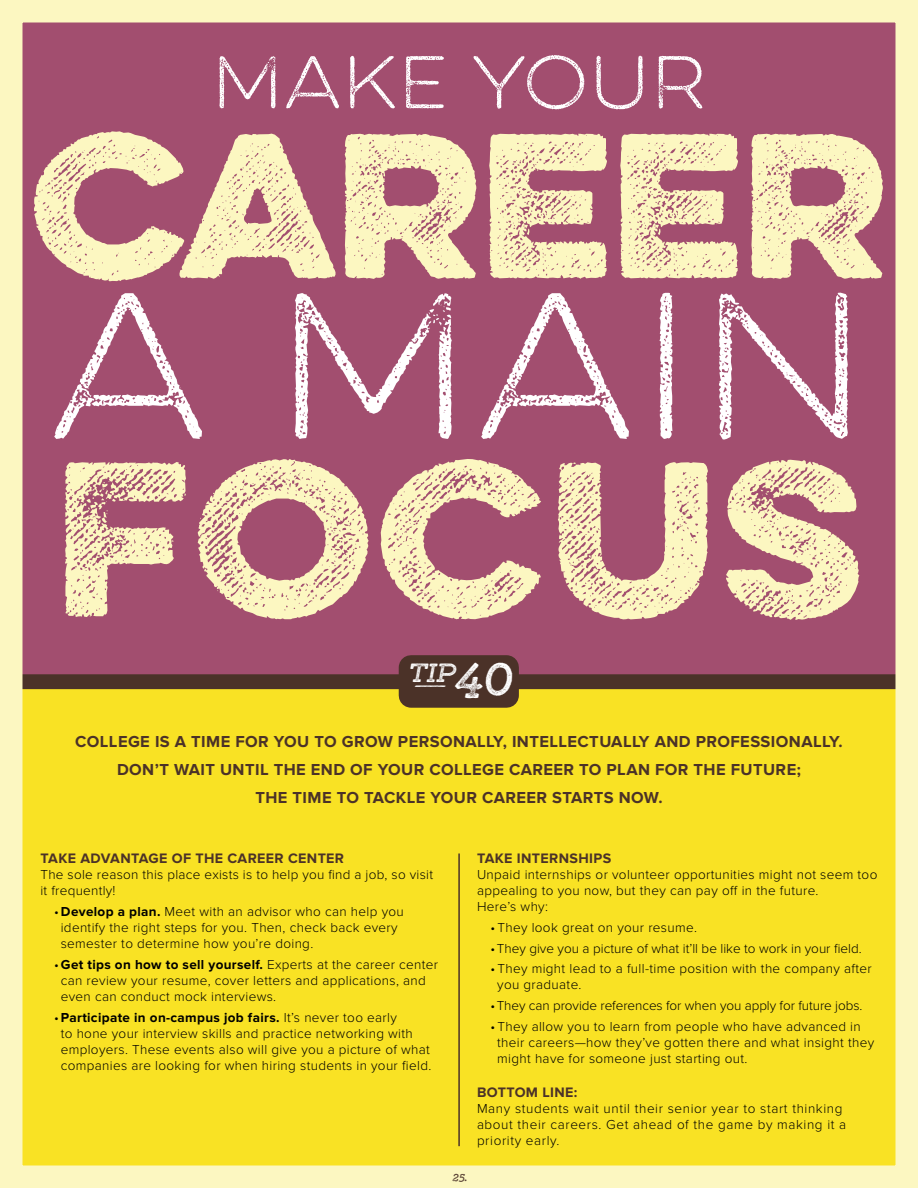
<style>
.page{position:relative;width:918px;height:1188px;background:#fff}
.page>*{position:absolute;margin:0;border:0;box-sizing:border-box;transform-origin:0 0}
.t1{font:300 195.9px "Eveleth Slant";letter-spacing:.02em;color:#fcf7c1;scale:1.05 1}
.t2{font:100 186.45px "Eveleth";color:#fff;scale:1.05 1}
.t3{font:183.3px "Eveleth Slant";letter-spacing:-.015em;color:#fcf7c1;scale:1.05 1}
.t4{font:100 66.75px "Eveleth";letter-spacing:.02em;color:#fff;scale:1.05 1}
.t5{font:700 40.5px "Gist X Reg";color:#fff;scale:1.05 1}
.t6{font:700 23.55px "Gist X Reg";color:#fff;scale:1.05 1}
.t7{font:700 16.5px/27.9px "Proxima Nova";letter-spacing:.025em;color:#4b3228;text-align:center}
.t8{font:700 14.25px "Proxima Nova";letter-spacing:.025em;color:#4b3228}
.t9{font:300 13.5px/16.2px "Proxima Nova";letter-spacing:.025em;color:#000}
.t10{font:300 13.5px/16.2px "Proxima Nova";letter-spacing:.045em;color:#000}
.t11{font:300 13.5px "Proxima Nova";color:#000}
.t12{font:300 13.5px "Proxima Nova";letter-spacing:-.005em;color:#000}
.t13{font:700 11.85px "Gist X Reg";color:#fff;scale:4 1}
.t14{font:700 9px "Gist X Reg";color:#4b3228;scale:1.05 1}
.s1{font-weight:700}
</style>
<div class="page">
<div style="left:12px;top:17px;width:893px;height:661px;background:#a24e6f"></div>
<div style="left:12px;top:680px;width:887px;height:508px;background:#f9e224"></div>
<hr style="left:458px;top:853px;width:2px;height:293px;background:#4b3228">
<div style="left:0;top:674px;width:918px;height:15px;background:#4b3228"></div>
<div style="left:399px;top:655px;width:120px;height:53px;background:#4b3228"></div>
<div style="left:0;top:0;width:918px;height:1188px;border:22px solid #fcf7c1"></div>
<h3 class="t4" style="left:212px;top:37px;width:473px">MAKE YOUR</h3>
<h3 class="t3" style="left:30px;top:65px;width:819px">CAREER</h3>
<h2 class="t2" style="left:50px;top:238px;width:782px">A MAIN</h2>
<h1 class="t1" style="left:54px;top:388px;width:773px">FOCUS</h1>
<h3 class="t5" style="left:455px;top:651px;width:57px">40</h3>
<h3 class="t6" style="left:409px;top:656px;width:46px">TIP</h3>
<p class="t13" style="left:413px;top:677px;width:10px">—</p>
<p class="t7" style="left:75px;top:728px;width:769px">COLLEGE IS A TIME FOR YOU TO GROW PERSONALLY, INTELLECTUALLY AND PROFESSIONALLY.<br>DON’T WAIT UNTIL THE END OF YOUR COLLEGE CAREER TO PLAN FOR THE FUTURE;<br>THE TIME TO TACKLE YOUR CAREER STARTS NOW.</p>
<p class="t8" style="left:40px;top:850px;width:305px">TAKE ADVANTAGE OF THE CAREER CENTER</p>
<p class="t9" style="left:40px;top:867px;width:394px">The sole reason this place exists is to help you find a job, so visit it frequently!</p>
<p class="t9" style="left:61px;top:903px;width:345px;text-indent:-7px">• <span class="s1">Develop a plan.</span> Meet with an advisor who can help you identify the right steps for you. Then, check back every semester to determine how you’re doing.</p>
<p class="t9" style="left:61px;top:957px;width:379px;text-indent:-7px">• <span class="s1">Get tips on how to sell yourself.</span> Experts at the career center can review your resume, cover letters and applications, and even can conduct mock interviews.</p>
<p class="t9" style="left:61px;top:1010px;width:372px;text-indent:-7px">• <span class="s1">Participate in on-campus job fairs.</span> It’s never too early<br>to hone your interview skills and practice networking with employers. These events also will give you a picture of what companies are looking for when hiring students in your field.</p>
<p class="t14" style="left:453px;top:1171px;width:15px">25.</p>
<p class="t8" style="left:477px;top:850px;width:136px">TAKE INTERNSHIPS</p>
<p class="t9" style="left:477px;top:867px;width:402px">Unpaid internships or volunteer opportunities might not seem too appealing to you now, but they can pay off in the future.<br>Here’s why:</p>
<p class="t9" style="left:490px;top:920px;width:208px">• They look great on your resume.</p>
<p class="t11" style="left:490px;top:940px;width:373px">• They give you a picture of what it’ll be like to work in your field.</p>
<p class="t9" style="left:497px;top:961px;width:376px;text-indent:-7px">• They might lead to a full-time position with the company after you graduate.</p>
<p class="t12" style="left:490px;top:998px;width:373px">• They can provide references for when you apply for future jobs.</p>
<p class="t9" style="left:497px;top:1019px;width:378px;text-indent:-7px">• They allow you to learn from people who have advanced in their careers—how they’ve gotten there and what insight they might have for someone just starting out.</p>
<p class="t8" style="left:477px;top:1084px;width:102px">BOTTOM LINE:</p>
<p class="t10" style="left:477px;top:1101px;width:371px">Many students wait until their senior year to start thinking about their careers. Get ahead of the game by making it a priority early.</p>
</div>
